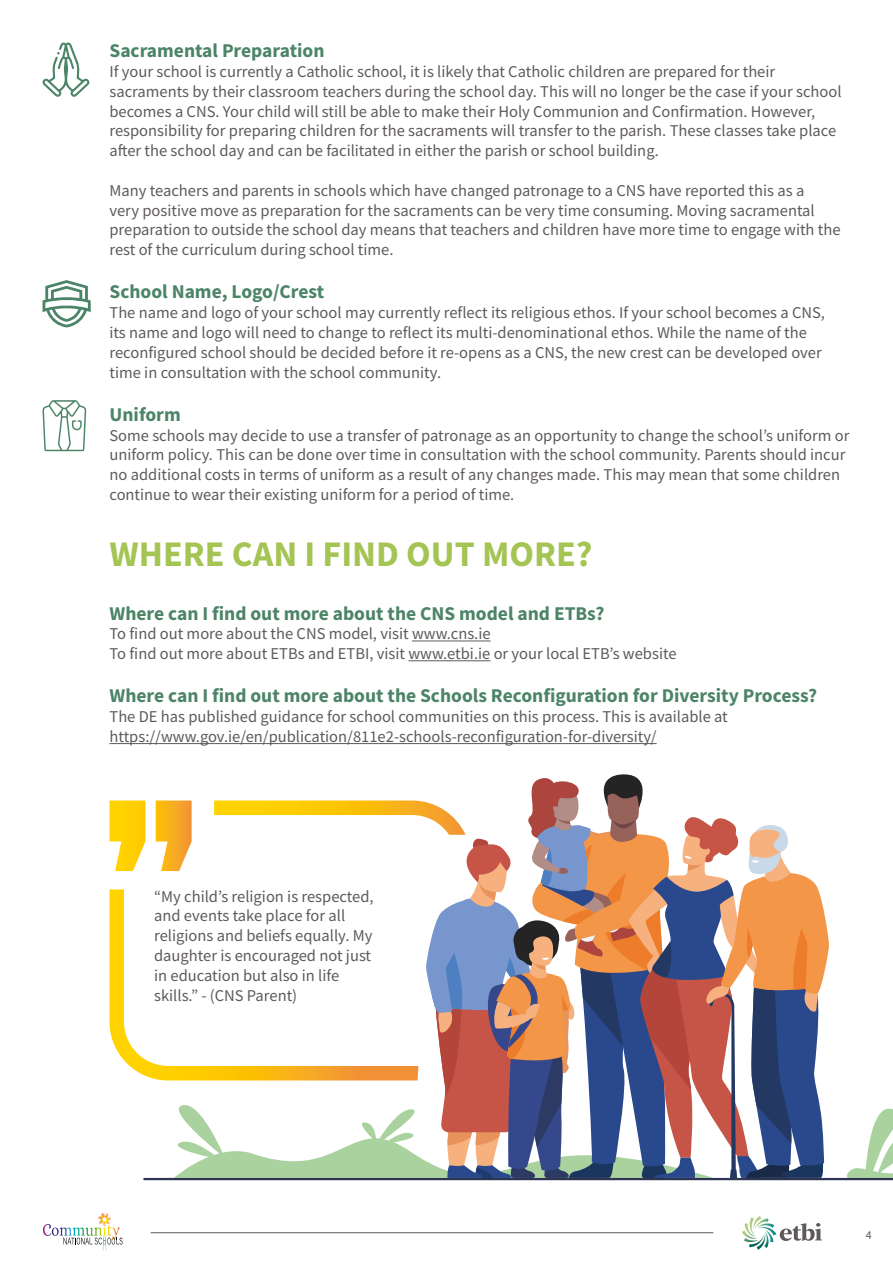
<style>
.page{position:relative;width:893px;height:1263px;background:#fff}
.page>*{position:absolute;margin:0;border:0;box-sizing:border-box;transform-origin:0 0}
.t1{font:700 36px "Source Sans Pro";color:#a4c454}
.t2{font:700 19.5px "Source Sans Pro";color:#4c8467}
.t3{font:16.5px/19.8px "Source Sans Pro";color:#5f5a5a}
.t4{font:12px "Source Sans Pro";color:#5f5a5a}
</style>
<div class="page">
<svg style="left:742px;top:1216px;width:80px;height:34px"></svg>
<svg style="left:43px;top:1224px;width:80px;height:26px"></svg>
<hr style="left:151px;top:1232px;width:562px;height:1px;background:#5f5a5a">
<svg style="left:42px;top:42px;width:48px;height:55px"></svg>
<svg style="left:42px;top:400px;width:44px;height:51px"></svg>
<svg style="left:43px;top:280px;width:48px;height:47px"></svg>
<hr style="left:412px;top:640px;width:79px;height:1px;background:#5f5a5a">
<hr style="left:408px;top:660px;width:82px;height:1px;background:#5f5a5a">
<hr style="left:109px;top:743px;width:548px;height:1px;background:#5f5a5a">
<svg style="left:109px;top:774px;width:784px;height:406px"></svg>
<p class="t2" style="left:109px;top:37px;width:217px">Sacramental Preparation</p>
<p class="t3" style="left:109px;top:61px;width:734px">If your school is currently a Catholic school, it is likely that Catholic children are prepared for their sacraments by their classroom teachers during the school day. This will no longer be the case if your school becomes a CNS. Your child will still be able to make their Holy Communion and Confirmation. However, responsibility for preparing children for the sacraments will transfer to the parish. These classes take place after the school day and can be facilitated in either the parish or school building.</p>
<p class="t3" style="left:109px;top:180px;width:733px">Many teachers and parents in schools which have changed patronage to a CNS have reported this as a<br>very positive move as preparation for the sacraments can be very time consuming. Moving sacramental preparation to outside the school day means that teachers and children have more time to engage with the rest of the curriculum during school time.</p>
<p class="t2" style="left:109px;top:279px;width:216px">School Name, Logo/Crest</p>
<p class="t3" style="left:109px;top:303px;width:717px">The name and logo of your school may currently reflect its religious ethos. If your school becomes a CNS, its name and logo will need to change to reflect its multi-denominational ethos. While the name of the reconfigured school should be decided before it re-opens as a CNS, the new crest can be developed over time in consultation with the school community.</p>
<p class="t2" style="left:109px;top:401px;width:73px">Uniform</p>
<p class="t3" style="left:109px;top:425px;width:741px">Some schools may decide to use a transfer of patronage as an opportunity to change the school’s uniform or uniform policy. This can be done over time in consultation with the school community. Parents should incur no additional costs in terms of uniform as a result of any changes made. This may mean that some children continue to wear their existing uniform for a period of time.</p>
<h1 class="t1" style="left:109px;top:529px;width:485px">WHERE CAN I FIND OUT MORE?</h1>
<p class="t2" style="left:109px;top:600px;width:496px">Where can I find out more about the CNS model and ETBs?</p>
<p class="t3" style="left:109px;top:624px;width:569px">To find out more about the CNS model, visit www.cns.ie<br>To find out more about ETBs and ETBI, visit www.etbi.ie or your local ETB’s website</p>
<p class="t2" style="left:109px;top:683px;width:709px">Where can I find out more about the Schools Reconfiguration for Diversity Process?</p>
<p class="t3" style="left:109px;top:707px;width:620px">The DE has published guidance for school communities on this process. This is available at https://www.gov.ie/en/publication/811e2-schools-reconfiguration-for-diversity/</p>
<p class="t3" style="left:154px;top:886px;width:221px">“My child’s religion is respected, and events take place for all religions and beliefs equally. My daughter is encouraged not just in education but also in life skills.” - (CNS Parent)</p>
<p class="t4" style="left:866px;top:1227px;width:7px">4</p>
</div>
